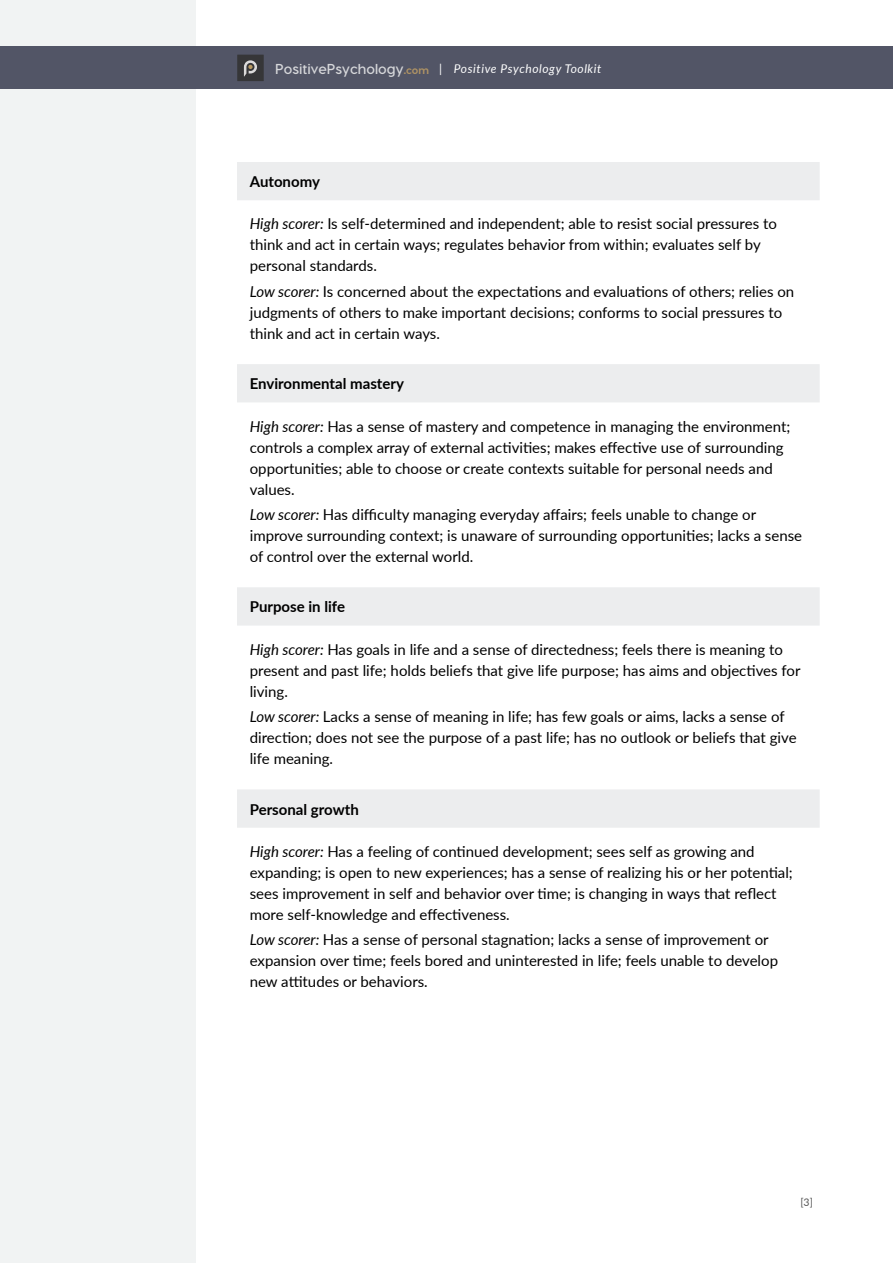
<style>
.page{position:relative;width:893px;height:1263px;background:#fff}
.page>*{position:absolute;margin:0;border:0;box-sizing:border-box;transform-origin:0 0}
.t1{font:15px/21px "Lato";color:#000}
.t2{font:700 15px "Lato";color:#000}
.t3{font:italic 12px "Lato";letter-spacing:.05em;color:#fff}
.t4{font:10.5px "Lato";color:#555}
.s1{font-family:"Visby CF";font-weight:700;font-style:normal;font-size:14.4px;color:#d6d7da}
.s2{font-family:"Visby CF";font-weight:800;font-style:normal;font-size:10.8px;color:#af9364}
.s3{font-style:normal}
.s4{font-style:italic}
</style>
<div class="page">
<div style="left:0;top:0;width:195px;height:1263px;background:#f1f3f3"></div>
<div style="left:0;top:46px;width:893px;height:43px;background:#525566"></div>
<div style="left:237px;top:55px;width:27px;height:26px;background:#363638"></div>
<svg style="left:244px;top:60px;width:13px;height:17px"></svg>
<svg style="left:237px;top:162px;width:583px;height:666px"></svg>
<p class="t3" style="left:275px;top:60px;width:328px"><span class="s1">PositivePsychology</span><span class="s2">.com</span> <span class="s3">|</span> Positive Psychology Toolkit</p>
<p class="t2" style="left:250px;top:171px;width:72px">Autonomy</p>
<p class="t1" style="left:250px;top:213px;width:529px"><span class="s4">High scorer:</span> Is self-determined and independent; able to resist social pressures to think and act in certain ways; regulates behavior from within; evaluates self by personal standards.</p>
<p class="t1" style="left:250px;top:280px;width:546px"><span class="s4">Low scorer:</span> Is concerned about the expectations and evaluations of others; relies on judgments of others to make important decisions; conforms to social pressures to think and act in certain ways.</p>
<p class="t2" style="left:250px;top:373px;width:156px">Environmental mastery</p>
<p class="t1" style="left:250px;top:415px;width:542px"><span class="s4">High scorer:</span> Has a sense of mastery and competence in managing the environment; controls a complex array of external activities; makes effective use of surrounding opportunities; able to choose or create contexts suitable for personal needs and values.</p>
<p class="t1" style="left:250px;top:503px;width:554px"><span class="s4">Low scorer:</span> Has difficulty managing everyday affairs; feels unable to change or improve surrounding context; is unaware of surrounding opportunities; lacks a sense of control over the external world.</p>
<p class="t2" style="left:250px;top:596px;width:97px">Purpose in life</p>
<p class="t1" style="left:250px;top:638px;width:552px"><span class="s4">High scorer:</span> Has goals in life and a sense of directedness; feels there is meaning to present and past life; holds beliefs that give life purpose; has aims and objectives for living.</p>
<p class="t1" style="left:250px;top:705px;width:548px"><span class="s4">Low scorer:</span> Lacks a sense of meaning in life; has few goals or aims, lacks a sense of direction; does not see the purpose of a past life; has no outlook or beliefs that give life meaning.</p>
<p class="t2" style="left:250px;top:798px;width:111px">Personal growth</p>
<p class="t1" style="left:250px;top:840px;width:545px"><span class="s4">High scorer:</span> Has a feeling of continued development; sees self as growing and expanding; is open to new experiences; has a sense of realizing his or her potential; sees improvement in self and behavior over time; is changing in ways that reflect more self-knowledge and effectiveness.</p>
<p class="t1" style="left:250px;top:928px;width:530px"><span class="s4">Low scorer:</span> Has a sense of personal stagnation; lacks a sense of improvement or expansion over time; feels bored and uninterested in life; feels unable to develop new attitudes or behaviors.</p>
<p class="t4" style="left:800px;top:1195px;width:14px">[3]</p>
</div>
